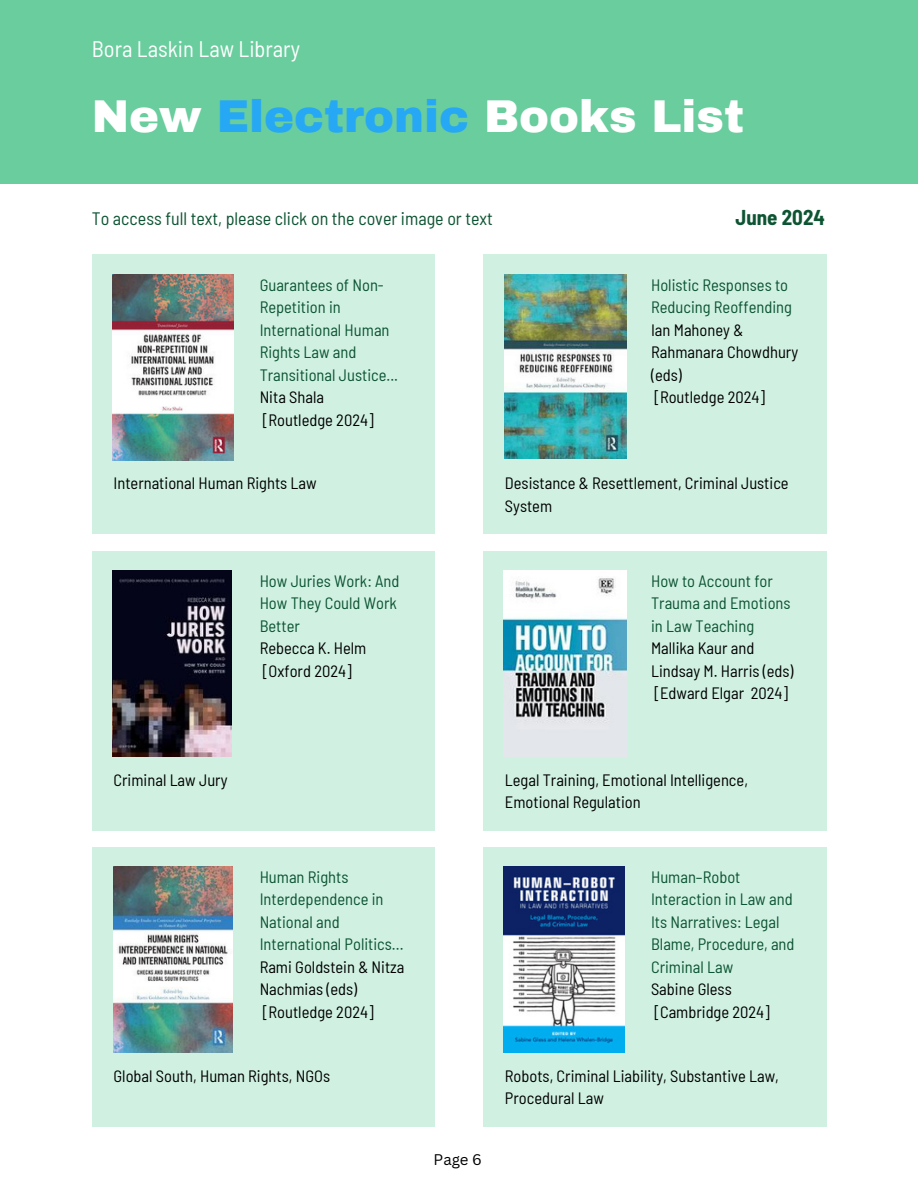
<style>
.page{position:relative;width:918px;height:1188px;background:#fff}
.page>*{position:absolute;margin:0;border:0;box-sizing:border-box;transform-origin:0 0}
.t1{font:900 45px "Archivo";color:#fff}
.t2{font:semi-condensed 22.5px "Barlow";color:#fff}
.t3{font:700 semi-condensed 21px "Barlow";color:#0d5432}
.t4{font:semi-condensed 18px "Barlow";color:#0d5432}
.t5{font:semi-condensed 16.5px/22.5px "Barlow";color:#000}
.t6{font:semi-condensed 16.5px/22.5px "Barlow";color:#0d5432}
.t7{font:15px "Canva Sans";color:#000}
.s1{color:#26a8f4}
.s2{color:#000}
.s3{color:#0d5432}
</style>
<div class="page">
<div style="left:0;top:0;width:918px;height:184px;background:#69cd9d"></div>
<div style="left:92px;top:255px;width:343px;height:279px;background:#d0f1e2"></div>
<div style="left:483px;top:255px;width:343px;height:279px;background:#d0f1e2"></div>
<div style="left:92px;top:551px;width:343px;height:279px;background:#d0f1e2"></div>
<div style="left:483px;top:551px;width:343px;height:279px;background:#d0f1e2"></div>
<div style="left:92px;top:847px;width:343px;height:279px;background:#d0f1e2"></div>
<div style="left:483px;top:847px;width:343px;height:279px;background:#d0f1e2"></div>
<img style="left:112px;top:275px;width:122px;height:185px">
<img style="left:505px;top:274px;width:121px;height:185px">
<img style="left:112px;top:570px;width:119px;height:186px">
<img style="left:503px;top:570px;width:123px;height:186px">
<img style="left:114px;top:867px;width:119px;height:185px">
<img style="left:503px;top:867px;width:122px;height:185px">
<p class="t2" style="left:92px;top:35px;width:210px">Bora Laskin Law Library</p>
<h4 class="t1" style="left:92px;top:93px;width:654px">New <span class="s1">Electronic</span> Books List</h4>
<p class="t4" style="left:92px;top:207px;width:403px">To access full text, please click on the cover image or text</p>
<h4 class="t3" style="left:736px;top:204px;width:91px">June 2024</h4>
<h4 class="t6" style="left:260px;top:273px;width:140px">Guarantees of Non-<br>Repetition in<br>International Human<br>Rights Law and<br>Transitional Justice...<br><span class="s2">Nita Shala [Routledge 2024]</span></h4>
<h4 class="t5" style="left:114px;top:472px;width:205px">International Human Rights Law</h4>
<h4 class="t6" style="left:260px;top:569px;width:141px">How Juries Work: And<br>How They Could Work<br>Better<br><span class="s2">Rebecca K. Helm [Oxford 2024]</span></h4>
<p class="t5" style="left:114px;top:768px;width:115px">Criminal Law Jury</p>
<p class="t6" style="left:260px;top:865px;width:146px">Human Rights<br>Interdependence in<br>National and<br>International Politics...<br><span class="s2">Rami Goldstein &amp; Nitza<br>Nachmias (eds) [Routledge 2024]</span></p>
<h4 class="t5" style="left:114px;top:1064px;width:218px">Global South, Human Rights, NGOs</h4>
<p class="t5" style="left:651px;top:273px;width:149px"><span class="s3">Holistic Responses to<br>Reducing Reoffending<br></span>Ian Mahoney &amp;<br>Rahmanara Chowdhury (eds)<br>[Routledge 2024]</p>
<h4 class="t5" style="left:505px;top:472px;width:285px">Desistance &amp; Resettlement, Criminal Justice<br>System</h4>
<h4 class="t5" style="left:651px;top:569px;width:144px"><span class="s3">How to Account for<br>Trauma and Emotions in Law Teaching<br></span>Mallika Kaur and<br>Lindsay M. Harris (eds) [Edward Elgar 2024]</h4>
<h4 class="t7" style="left:434px;top:1149px;width:50px">Page 6</h4>
<h4 class="t5" style="left:505px;top:768px;width:245px">Legal Training, Emotional Intelligence,<br>Emotional Regulation</h4>
<h4 class="t6" style="left:651px;top:865px;width:145px">Human–Robot<br>Interaction in Law and<br>Its Narratives: Legal<br>Blame, Procedure, and<br>Criminal Law<br><span class="s2">Sabine Gless [Cambridge 2024]</span></h4>
<p class="t5" style="left:505px;top:1064px;width:276px">Robots, Criminal Liability, Substantive Law,<br>Procedural Law</p>
</div>
